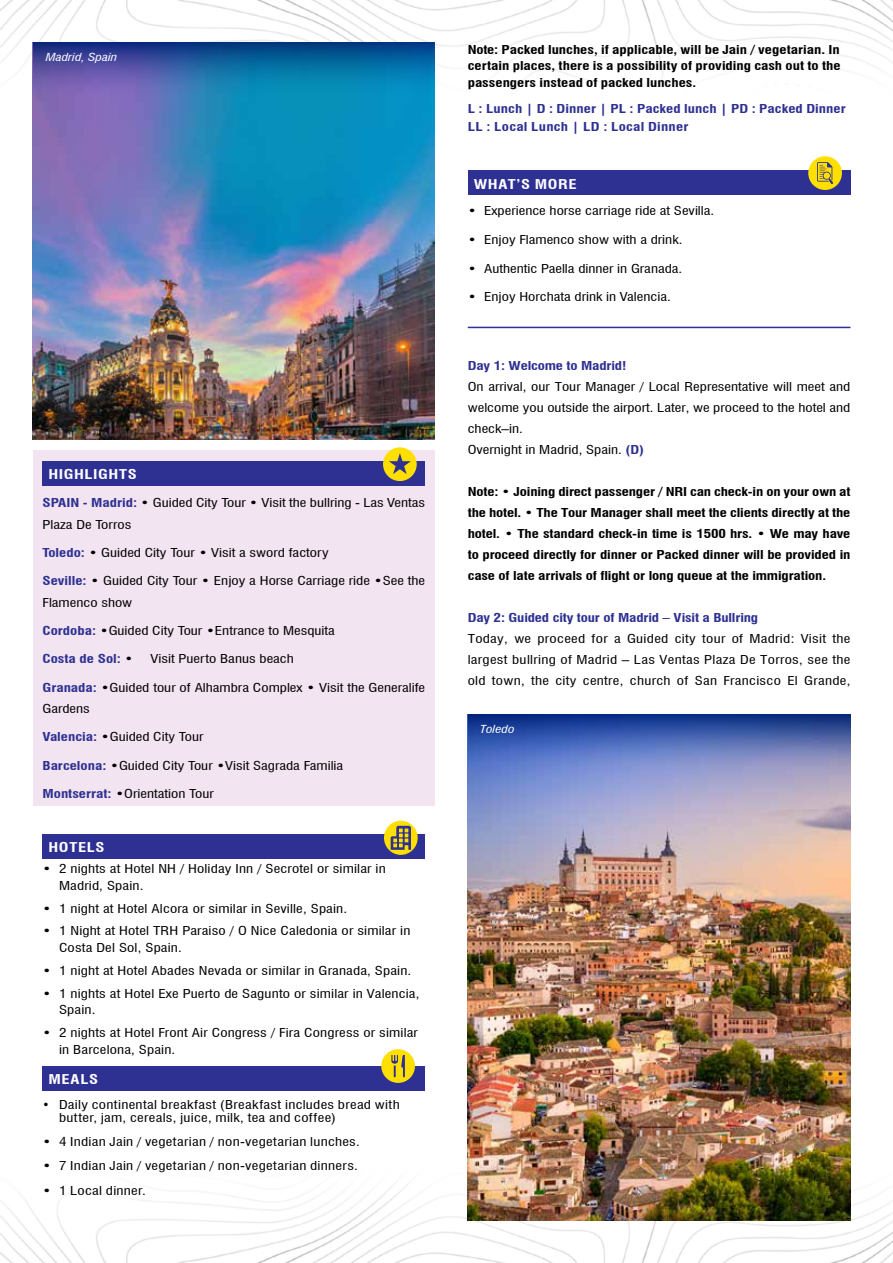
<style>
.page{position:relative;width:893px;height:1263px;background:#fff}
.page>*{position:absolute;margin:0;border:0;box-sizing:border-box;transform-origin:0 0}
.t1{font:700 condensed 13.2px "Swiss 721 BT";letter-spacing:.035em;color:#fff;scale:1.25 1}
.t2{font:condensed 12px/21px "Swiss 721 BT";letter-spacing:.01em;color:#000;scale:1.25 1}
.t3{font:700 condensed 12px/21px "Swiss 721 BT";letter-spacing:-.005em;color:#000;text-align:justify;scale:1.25 1}
.t4{font:700 condensed 12px/18px "Swiss 721 BT";color:#2e3092;scale:1.25 1}
.t5{font:condensed 12px/13.5px "Swiss 721 BT";letter-spacing:.01em;color:#000}
.t6{font:italic condensed 10.8px "Swiss 721 BT";color:#fff;scale:1.25 1}
.s1{font-weight:700;color:#2e3092}
.s2{font-weight:400;color:#000}
</style>
<div class="page">
<img style="left:0;top:0;width:893px;height:115px">
<img style="left:0;top:1148px;width:893px;height:115px">
<img style="left:468px;top:771px;width:382px;height:449px">
<div style="left:33px;top:450px;width:402px;height:356px;background:#f2e4f0"></div>
<div style="left:43px;top:461px;width:382px;height:24px;background:#2e3092"></div>
<div style="left:383px;top:447px;width:34px;height:34px;background:#ffdf00;border-radius:50%"></div>
<svg style="left:389px;top:453px;width:22px;height:21px"></svg>
<div style="left:43px;top:834px;width:382px;height:24px;background:#2e3092"></div>
<div style="left:43px;top:1066px;width:382px;height:24px;background:#2e3092"></div>
<svg style="left:384px;top:821px;width:34px;height:34px"></svg>
<svg style="left:391px;top:826px;width:20px;height:24px"></svg>
<div style="left:381px;top:1049px;width:34px;height:34px;background:#ffdf00;border-radius:50%"></div>
<svg style="left:391px;top:1055px;width:14px;height:22px"></svg>
<img style="left:33px;top:99px;width:402px;height:341px">
<svg style="left:468px;top:714px;width:382px;height:57px;background:#4c66b0"></svg>
<div style="left:468px;top:170px;width:382px;height:25px;background:#2e3092"></div>
<div style="left:808px;top:156px;width:34px;height:34px;background:#ffdf00;border-radius:50%"></div>
<svg style="left:817px;top:162px;width:16px;height:22px"></svg>
<svg style="left:33px;top:43px;width:402px;height:56px;background:#2465a5"></svg>
<hr style="left:468px;top:327px;width:382px;height:1px;background:#2e3092">
<p class="t6" style="left:46px;top:51px;width:59px">Madrid, Spain</p>
<p class="t1" style="left:49px;top:467px;width:72px">HIGHLIGHTS</p>
<p class="t2" style="left:43px;top:492px;width:308px;line-height:21.8px"><span class="s1">SPAIN - Madrid:</span> • Guided City Tour • Visit the bullring - Las Ventas<br>Plaza De Torros</p>
<p class="t2" style="left:43px;top:542px;width:230px"><span class="s1">Toledo:</span> • Guided City Tour • Visit a sword factory</p>
<p class="t2" style="left:43px;top:570px;width:308px;line-height:21.8px"><span class="s1">Seville:</span> • Guided City Tour • Enjoy a Horse Carriage ride •See the<br>Flamenco show</p>
<p class="t2" style="left:43px;top:620px;width:235px"><span class="s1">Cordoba:</span> •Guided City Tour •Entrance to Mesquita</p>
<p class="t4" style="left:43px;top:650px;width:74px">Costa de Sol: <span class="s2">•</span></p>
<p class="t2" style="left:151px;top:649px;width:116px">Visit Puerto Banus beach</p>
<p class="t2" style="left:43px;top:676px;width:308px;line-height:21.8px"><span class="s1">Granada:</span> •Guided tour of Alhambra Complex • Visit the Generalife<br>Gardens</p>
<p class="t2" style="left:43px;top:727px;width:130px"><span class="s1">Valencia:</span> •Guided City Tour</p>
<p class="t2" style="left:43px;top:755px;width:242px"><span class="s1">Barcelona:</span> •Guided City Tour •Visit Sagrada Familia</p>
<p class="t2" style="left:43px;top:783px;width:138px"><span class="s1">Montserrat:</span> •Orientation Tour</p>
<p class="t1" style="left:49px;top:840px;width:46px">HOTELS</p>
<p class="t2" style="left:59px;top:860px;width:263px;line-height:16.5px;text-indent:-16px">• 2 nights at Hotel NH / Holiday Inn / Secrotel or similar in<br>Madrid, Spain.</p>
<p class="t2" style="left:43px;top:898px;width:245px">• 1 night at Hotel Alcora or similar in Seville, Spain.</p>
<p class="t2" style="left:59px;top:923px;width:283px;line-height:16.5px;text-indent:-16px">• 1 Night at Hotel TRH Paraiso / O Nice Caledonia or similar in<br>Costa Del Sol, Spain.</p>
<p class="t2" style="left:43px;top:960px;width:297px">• 1 night at Hotel Abades Nevada or similar in Granada, Spain.</p>
<p class="t2" style="left:59px;top:985px;width:290px;line-height:16.5px;text-indent:-16px">• 1 nights at Hotel Exe Puerto de Sagunto or similar in Valencia,<br>Spain.</p>
<p class="t2" style="left:59px;top:1024px;width:289px;line-height:16.5px;text-indent:-16px">• 2 nights at Hotel Front Air Congress / Fira Congress or similar in Barcelona, Spain.</p>
<p class="t1" style="left:49px;top:1072px;width:41px">MEALS</p>
<p class="t5" style="left:59px;top:1097px;width:342px;text-indent:-16px">• Daily continental breakfast (Breakfast includes bread with butter, jam, cereals, juice, milk, tea and coffee)</p>
<p class="t2" style="left:43px;top:1131px;width:255px">• 4 Indian Jain / vegetarian / non-vegetarian lunches.</p>
<p class="t2" style="left:43px;top:1155px;width:254px">• 7 Indian Jain / vegetarian / non-vegetarian dinners.</p>
<p class="t2" style="left:43px;top:1179px;width:84px">• 1 Local dinner.</p>
<p class="t3" style="left:468px;top:41px;width:300px;line-height:16.4px">Note: Packed lunches, if applicable, will be Jain / vegetarian. In certain places, there is a possibility of providing cash out to the passengers instead of packed lunches.</p>
<p class="t4" style="left:468px;top:100px;width:304px">L : Lunch | D : Dinner | PL : Packed lunch | PD : Packed Dinner<br>LL : Local Lunch | LD : Local Dinner</p>
<p class="t1" style="left:474px;top:176px;width:84px">WHAT’S MORE</p>
<p class="t2" style="left:468px;top:200px;width:199px">• Experience horse carriage ride at Sevilla.</p>
<p class="t2" style="left:468px;top:229px;width:173px">• Enjoy Flamenco show with a drink.</p>
<p class="t2" style="left:468px;top:258px;width:173px">• Authentic Paella dinner in Granada.</p>
<p class="t2" style="left:468px;top:286px;width:164px">• Enjoy Horchata drink in Valencia.</p>
<p class="t4" style="left:468px;top:357px;width:128px">Day 1: Welcome to Madrid!</p>
<p class="t2" style="left:468px;top:376px;width:308px">On arrival, our Tour Manager / Local Representative will meet and welcome you outside the airport. Later, we proceed to the hotel and check–in.<br>Overnight in Madrid, Spain. <span class="s1">(D)</span></p>
<p class="t3" style="left:468px;top:481px;width:308px">Note: • Joining direct passenger / NRI can check-in on your own at the hotel. • The Tour Manager shall meet the clients directly at the hotel. • The standard check-in time is 1500 hrs. • We may have to proceed directly for dinner or Packed dinner will be provided in case of late arrivals of flight or long queue at the immigration.</p>
<p class="t4" style="left:468px;top:609px;width:234px">Day 2: Guided city tour of Madrid – Visit a Bullring</p>
<p class="t2" style="left:468px;top:628px;width:308px;text-align:justify">Today, we proceed for a Guided city tour of Madrid: Visit the largest bullring of Madrid – Las Ventas Plaza De Torros, see the old town, the city centre, church of San Francisco El Grande,</p>
<p class="t6" style="left:480px;top:723px;width:29px">Toledo</p>
</div>
